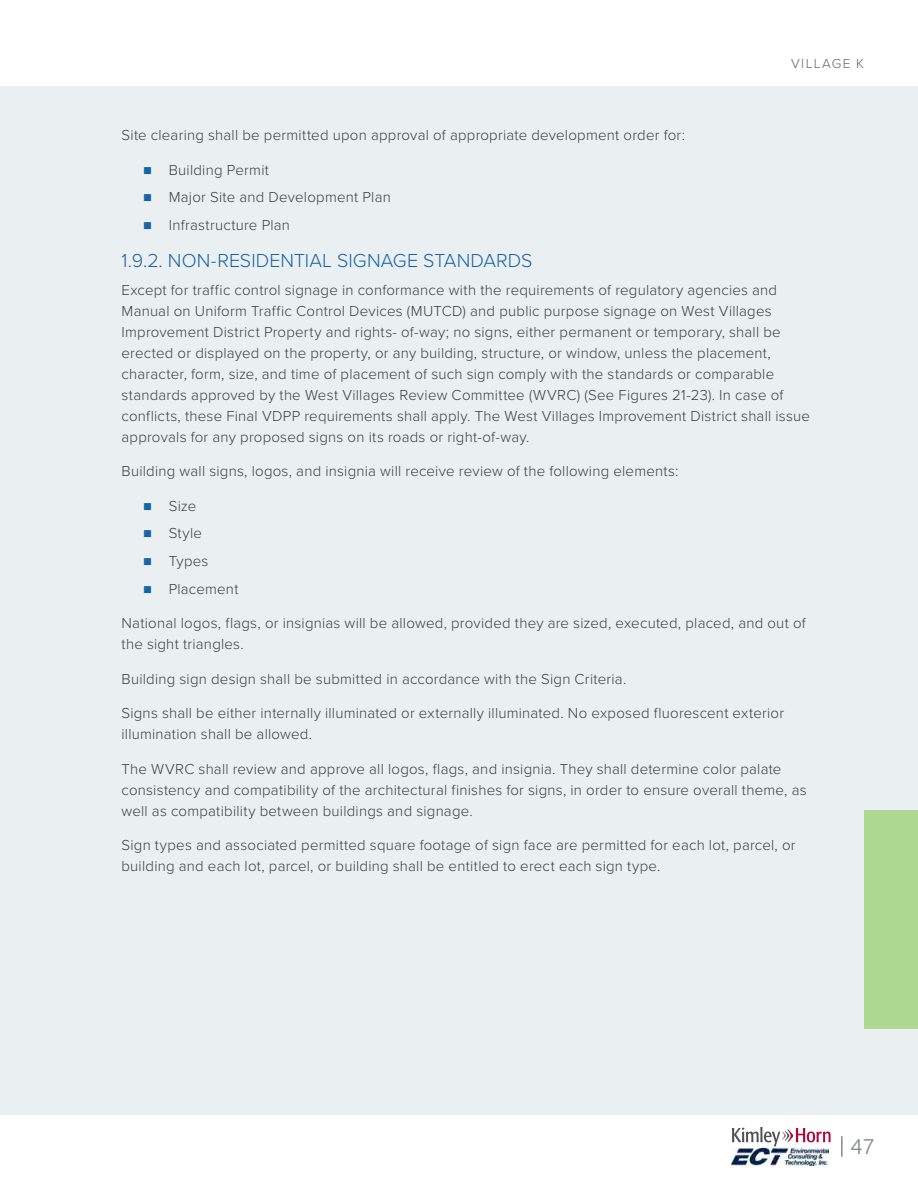
<style>
.page{position:relative;width:918px;height:1188px;background:#fff}
.page>*{position:absolute;margin:0;border:0;box-sizing:border-box;transform-origin:0 0}
.t1{font:22.5px "Acumin Variable Concept";color:#868a8e}
.Heading_2{font:300 19.5px "Proxima Nova";letter-spacing:.005em;color:#1764a4}
.Body-10{font:300 15px/21px "Proxima Nova";letter-spacing:.015em;color:#384147}
.t2{font:300 13.5px "Proxima Nova";letter-spacing:.105em;color:#5f6369}
</style>
<div class="page">
<svg style="left:732px;top:1127px;width:99px;height:19px"></svg>
<img style="left:732px;top:1147px;width:96px;height:20px">
<hr style="left:841px;top:1136px;width:2px;height:21px;background:#868a8e">
<div style="left:0;top:86px;width:918px;height:1029px;background:#eaeff1"></div>
<div style="left:864px;top:810px;width:54px;height:219px;background:#acd88f"></div>
<p class="t2" style="left:791px;top:53px;width:74px">VILLAGE K</p>
<p class="Body-10" style="left:122px;top:124px;width:565px">Site clearing shall be permitted upon approval of appropriate development order for:</p>
<p class="Body-10" style="left:169px;top:158px;width:102px">Building Permit</p>
<p class="Body-10" style="left:169px;top:186px;width:224px">Major Site and Development Plan</p>
<p class="Body-10" style="left:169px;top:214px;width:123px">Infrastructure Plan</p>
<p class="Heading_2" style="left:122px;top:246px;width:413px">1.9.2. NON-RESIDENTIAL SIGNAGE STANDARDS</p>
<p class="Body-10" style="left:122px;top:278px;width:690px">Except for traffic control signage in conformance with the requirements of regulatory agencies and Manual on Uniform Traffic Control Devices (MUTCD) and public purpose signage on West Villages Improvement District Property and rights- of-way; no signs, either permanent or temporary, shall be erected or displayed on the property, or any building, structure, or window, unless the placement, character, form, size, and time of placement of such sign comply with the standards or comparable standards approved by the West Villages Review Committee (WVRC) (See Figures 21-23). In case of conflicts, these Final VDPP requirements shall apply. The West Villages Improvement District shall issue approvals for any proposed signs on its roads or right-of-way.</p>
<p class="Body-10" style="left:122px;top:460px;width:559px">Building wall signs, logos, and insignia will receive review of the following elements:</p>
<p class="Body-10" style="left:169px;top:494px;width:29px">Size</p>
<p class="Body-10" style="left:169px;top:522px;width:35px">Style</p>
<p class="Body-10" style="left:169px;top:550px;width:41px">Types</p>
<p class="Body-10" style="left:169px;top:578px;width:71px">Placement</p>
<p class="Body-10" style="left:122px;top:612px;width:686px">National logos, flags, or insignias will be allowed, provided they are sized, executed, placed, and out of the sight triangles.</p>
<p class="Body-10" style="left:122px;top:668px;width:506px">Building sign design shall be submitted in accordance with the Sign Criteria.</p>
<p class="Body-10" style="left:122px;top:702px;width:664px">Signs shall be either internally illuminated or externally illuminated. No exposed fluorescent exterior illumination shall be allowed.</p>
<p class="Body-10" style="left:122px;top:758px;width:687px">The WVRC shall review and approve all logos, flags, and insignia. They shall determine color palate consistency and compatibility of the architectural finishes for signs, in order to ensure overall theme, as well as compatibility between buildings and signage.</p>
<p class="Body-10" style="left:122px;top:834px;width:676px">Sign types and associated permitted square footage of sign face are permitted for each lot, parcel, or building and each lot, parcel, or building shall be entitled to erect each sign type.</p>
<h1 class="t1" style="left:850px;top:1131px;width:25px">47</h1>
</div>
